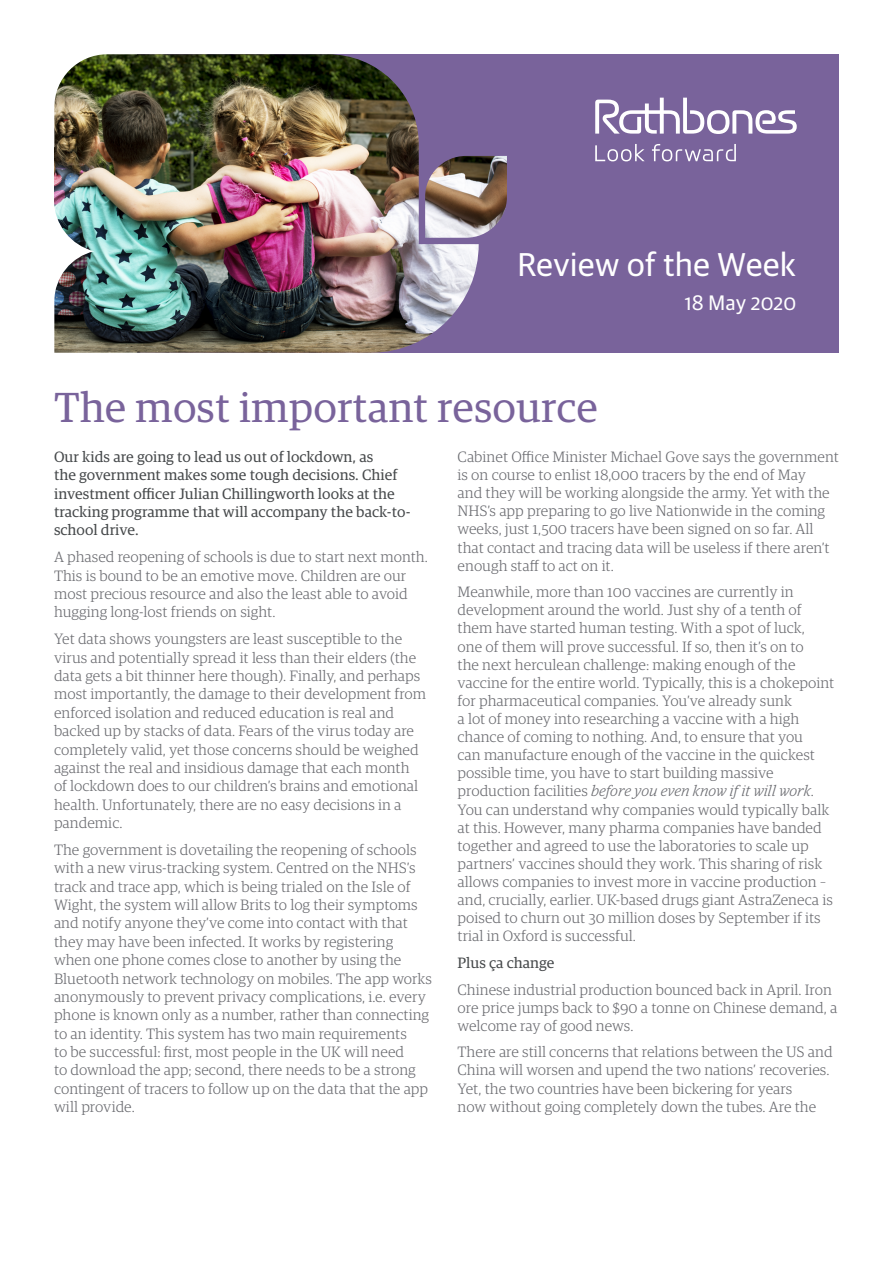
<style>
.page{position:relative;width:893px;height:1263px;background:#fff}
.page>*{position:absolute;margin:0;border:0;box-sizing:border-box;transform-origin:0 0}
.t1{font:42px "Guardian RTB Egyp";color:#79639b}
.t2{font:33px "Guardian RTB Sans";color:#fff}
.t3{font:21px "Guardian RTB Sans";color:#fff}
.t4{font:300 15px/18.1px "Guardian RTB Egyp";color:#696a6f}
.t5{font:15px/18.3px "Guardian RTB Egyp";color:#45484a}
.s1{font-style:italic}
</style>
<div class="page">
<div style="left:137px;top:54px;width:702px;height:299px;background:#79639b"></div>
<svg style="left:595px;top:98px;width:202px;height:63px"></svg>
<img style="left:54px;top:54px;width:453px;height:299px">
<h2 class="t2" style="left:517px;top:241px;width:281px">Review of the Week</h2>
<h3 class="t3" style="left:684px;top:287px;width:113px">18 May 2020</h3>
<h1 class="t1" style="left:54px;top:379px;width:545px">The most important resource</h1>
<p class="t5" style="left:54px;top:446px;width:358px">Our kids are going to lead us out of lockdown, as<br>the government makes some tough decisions. Chief investment officer Julian Chillingworth looks at the tracking programme that will accompany the back-to&shy;school drive.</p>
<p class="t4" style="left:54px;top:547px;width:375px">A phased reopening of schools is due to start next month.<br>This is bound to be an emotive move. Children are our most precious resource and also the least able to avoid hugging long-lost friends on sight.</p>
<p class="t4" style="left:54px;top:629px;width:374px">Yet data shows youngsters are least susceptible to the virus and potentially spread it less than their elders (the data gets a bit thinner here though). Finally, and perhaps most importantly, the damage to their development from enforced isolation and reduced education is real and backed up by stacks of data. Fears of the virus today are completely valid, yet those concerns should be weighed against the real and insidious damage that each month of lockdown does to our children’s brains and emotional health. Unfortunately, there are no easy decisions in a pandemic.</p>
<p class="t4" style="left:54px;top:840px;width:380px">The government is dovetailing the reopening of schools with a new virus-tracking system. Centred on the NHS’s track and trace app, which is being trialed on the Isle of Wight, the system will allow Brits to log their symptoms and notify anyone they’ve come into contact with that they may have been infected. It works by registering when one phone comes close to another by using the Bluetooth network technology on mobiles. The app works anonymously to prevent privacy complications, i.e. every phone is known only as a number, rather than connecting to an identity. This system has two main requirements<br>to be successful: first, most people in the UK will need<br>to download the app; second, there needs to be a strong contingent of tracers to follow up on the data that the app will provide.</p>
<p class="t4" style="left:458px;top:447px;width:383px">Cabinet Office Minister Michael Gove says the government is on course to enlist 18,000 tracers by the end of May<br>and they will be working alongside the army. Yet with the NHS’s app preparing to go live Nationwide in the coming weeks, just 1,500 tracers have been signed on so far. All that contact and tracing data will be useless if there aren’t enough staff to act on it.</p>
<p class="t4" style="left:458px;top:582px;width:378px">Meanwhile, more than 100 vaccines are currently in development around the world. Just shy of a tenth of them have started human testing. With a spot of luck,<br>one of them will prove successful. If so, then it’s on to<br>the next herculean challenge: making enough of the vaccine for the entire world. Typically, this is a chokepoint for pharmaceutical companies. You’ve already sunk<br>a lot of money into researching a vaccine with a high chance of coming to nothing. And, to ensure that you<br>can manufacture enough of the vaccine in the quickest possible time, you have to start building massive production facilities <span class="s1">before you even know if it will work</span>.<br>You can understand why companies would typically balk at this. However, many pharma companies have banded together and agreed to use the laboratories to scale up partners’ vaccines should they work. This sharing of risk allows companies to invest more in vaccine production – and, crucially, earlier. UK-based drugs giant AstraZeneca is poised to churn out 30 million doses by September if its trial in Oxford is successful.</p>
<p class="t5" style="left:458px;top:952px;width:98px">Plus ça change</p>
<p class="t4" style="left:458px;top:979px;width:381px">Chinese industrial production bounced back in April. Iron ore price jumps back to $90 a tonne on Chinese demand, a welcome ray of good news.</p>
<p class="t4" style="left:458px;top:1042px;width:377px">There are still concerns that relations between the US and China will worsen and upend the two nations’ recoveries.<br>Yet, the two countries have been bickering for years<br>now without going completely down the tubes. Are the</p>
</div>
